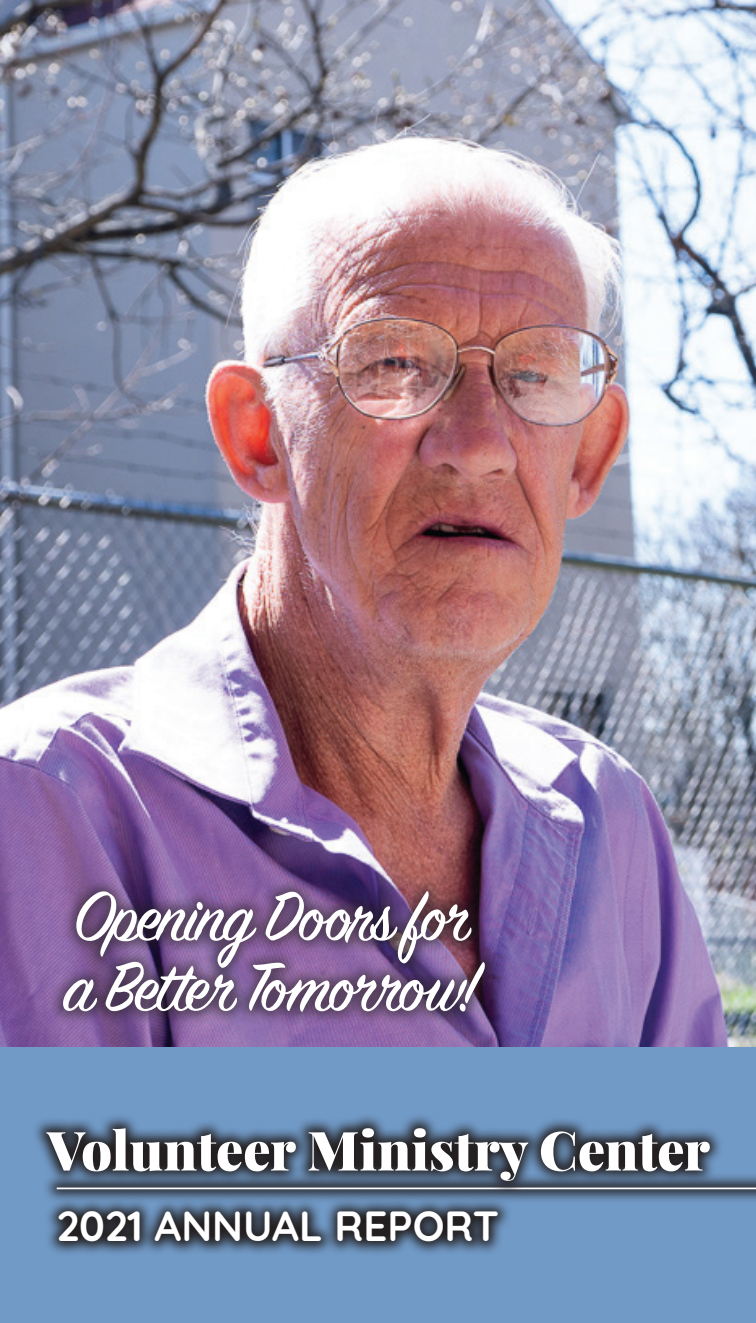
<style>
.page{position:relative;width:756px;height:1323px;background:#fff}
.page>*{position:absolute;margin:0;border:0;box-sizing:border-box;transform-origin:0 0}
.t1{font:76.65px/70.5px "Sign Painter House Script";letter-spacing:-.04em;color:#fff}
.t2{font:900 54.25px "Playfair Display";color:#fff}
.t3{font:700 42px "Quicksand";color:#fff}
</style>
<div class="page">
<img style="left:0;top:0;width:756px;height:1047px">
<div style="left:0;top:1047px;width:756px;height:276px;background:#719ac7"></div>
<svg style="left:49px;top:1175px;width:707px;height:26px;background:#5e7b9d"></svg>
<hr style="left:57px;top:1188px;width:699px;height:1px;background:#fff">
<svg style="left:35px;top:1116px;width:689px;height:80px"></svg>
<svg style="left:48px;top:1197px;width:464px;height:56px;background:#46576c"></svg>
<div style="left:48px;top:877px;width:451px;height:149px;background:#231f20;opacity:.54"></div>
<p class="t1" style="left:63px;top:888px;width:418px">Opening Doors for a Better Tomorrow!</p>
<p class="t2" style="left:47px;top:1115px;width:664px">Volunteer Ministry Center</p>
<p class="t3" style="left:57px;top:1192px;width:444px">2021 ANNUAL REPORT</p>
</div>
